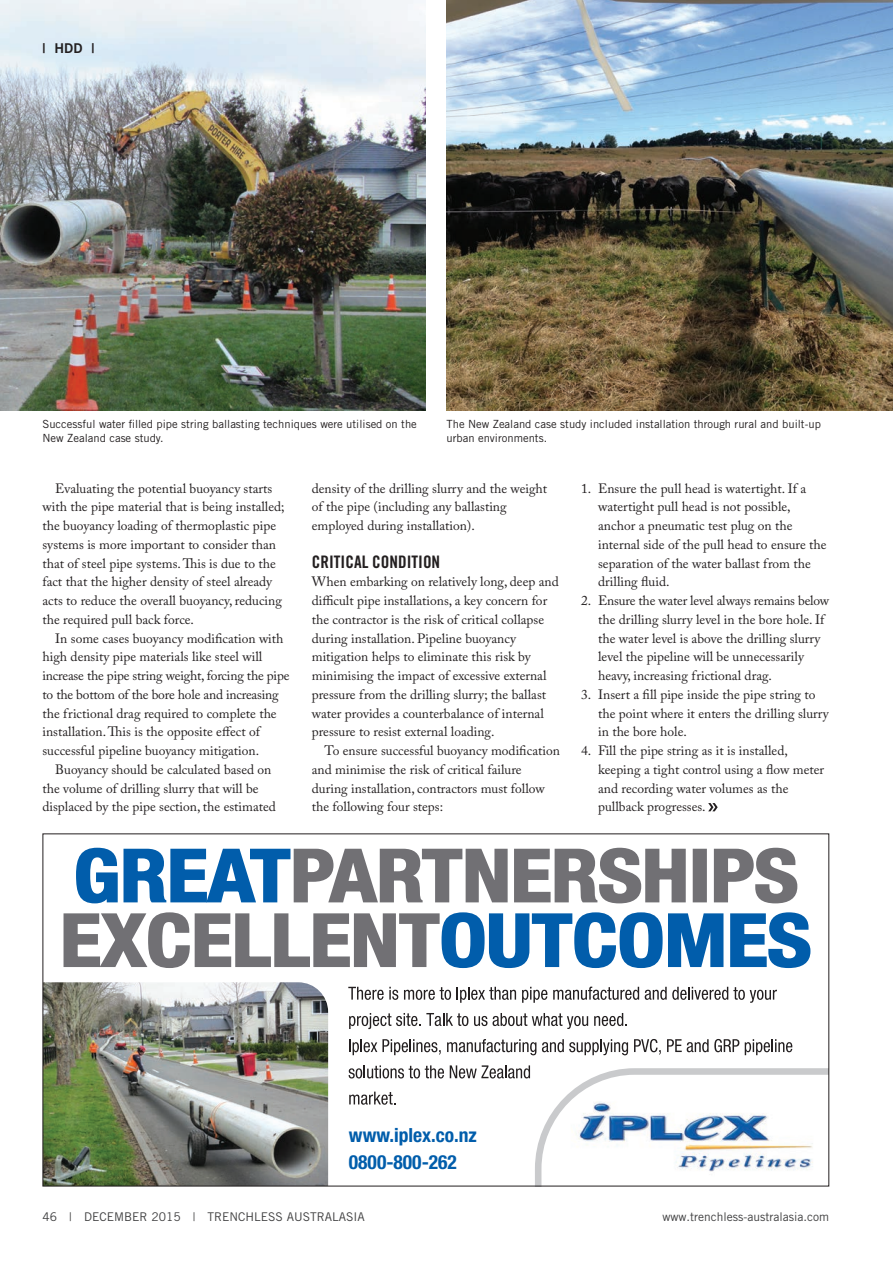
<style>
.page{position:relative;width:893px;height:1263px;background:#fff}
.page>*{position:absolute;margin:0;border:0;box-sizing:border-box;transform-origin:0 0}
.t1{font:700 condensed 19.5px "Helvetica Neue LT Std";color:#015dab}
.Sub-heading{font:17.25px "Trade Gothic Bold Cond Twenty";color:#231f20}
.Body_text_no_indent{font:13.5px/18.8px "Adobe Caslon Pro";color:#231f20}
.Body_text{font:13.5px/18.8px "Adobe Caslon Pro";color:#231f20}
.Page_header{font:13.5px "Trade Gothic Bold Two";color:#231f20}
.Page_footer{font:12px "Trade Gothic";color:#3e3e3f}
.Caption_no_bold{font:11.25px/14.2px "Trade Gothic";color:#231f20}
.t2{font:9px "Courier";color:#000}
</style>
<div class="page">
<img style="left:446px;top:0;width:447px;height:410px">
<img style="left:0;top:0;width:425px;height:410px">
<svg style="left:708px;top:803px;width:10px;height:8px"></svg>
<img style="left:45px;top:982px;width:283px;height:202px">
<svg style="left:349px;top:1091px;width:47px;height:14px"></svg>
<svg style="left:349px;top:1065px;width:95px;height:13px"></svg>
<svg style="left:450px;top:1065px;width:377px;height:119px"></svg>
<svg style="left:349px;top:1039px;width:92px;height:16px"></svg>
<svg style="left:447px;top:1039px;width:89px;height:16px"></svg>
<svg style="left:542px;top:1039px;width:86px;height:16px"></svg>
<svg style="left:634px;top:1039px;width:27px;height:16px"></svg>
<svg style="left:667px;top:1039px;width:72px;height:13px"></svg>
<svg style="left:745px;top:1039px;width:47px;height:16px"></svg>
<svg style="left:349px;top:1013px;width:119px;height:16px"></svg>
<svg style="left:474px;top:1013px;width:114px;height:16px"></svg>
<svg style="left:594px;top:1013px;width:33px;height:13px"></svg>
<svg style="left:348px;top:987px;width:50px;height:13px"></svg>
<svg style="left:404px;top:987px;width:47px;height:13px"></svg>
<svg style="left:457px;top:987px;width:59px;height:16px"></svg>
<svg style="left:522px;top:987px;width:25px;height:16px"></svg>
<svg style="left:553px;top:986px;width:86px;height:14px"></svg>
<svg style="left:645px;top:987px;width:132px;height:16px"></svg>
<svg style="left:63px;top:912px;width:748px;height:57px"></svg>
<svg style="left:76px;top:847px;width:610px;height:57px"></svg>
<div style="left:694px;top:850px;width:12px;height:51px;background:#717074"></div>
<div style="left:693px;top:849px;width:14px;height:53px;border:2px solid #717074"></div>
<svg style="left:713px;top:847px;width:85px;height:57px"></svg>
<p class="Page_header" style="left:43px;top:40px;width:53px">| HDD |</p>
<p class="Caption_no_bold" style="left:43px;top:416px;width:376px">Successful water filled pipe string ballasting techniques were utilised on the<br>New Zealand case study.</p>
<p class="Caption_no_bold" style="left:446px;top:416px;width:376px">The New Zealand case study included installation through rural and built-up urban environments.</p>
<p class="Body_text" style="left:43px;top:478px;width:244px;text-indent:13px">Evaluating the potential buoyancy starts with the pipe material that is being installed; the buoyancy loading of thermoplastic pipe systems is more important to consider than that of steel pipe systems. This is due to the fact that the higher density of steel already acts to reduce the overall buoyancy, reducing the required pull back force.</p>
<p class="Body_text" style="left:43px;top:628px;width:248px;text-indent:13px">In some cases buoyancy modification with high density pipe materials like steel will increase the pipe string weight, forcing the pipe to the bottom of the bore hole and increasing the frictional drag required to complete the installation. This is the opposite effect of successful pipeline buoyancy mitigation.</p>
<p class="Body_text" style="left:43px;top:760px;width:235px;text-indent:13px">Buoyancy should be calculated based on the volume of drilling slurry that will be displaced by the pipe section, the estimated</p>
<p class="Body_text" style="left:312px;top:479px;width:237px">density of the drilling slurry and the weight of the pipe (including any ballasting employed during installation).</p>
<p class="Sub-heading" style="left:312px;top:551px;width:130px">CRITICAL CONDITION</p>
<p class="Body_text_no_indent" style="left:312px;top:572px;width:248px">When embarking on relatively long, deep and difficult pipe installations, a key concern for the contractor is the risk of critical collapse during installation. Pipeline buoyancy mitigation helps to eliminate this risk by minimising the impact of excessive external pressure from the drilling slurry; the ballast water provides a counterbalance of internal pressure to resist external loading.</p>
<p class="Body_text" style="left:312px;top:741px;width:250px;text-indent:13px">To ensure successful buoyancy modification and minimise the risk of critical failure during installation, contractors must follow the following four steps:</p>
<p class="t2" style="left:321px;top:791px;width:7px">1</p>
<p class="t2" style="left:343px;top:791px;width:56px">24/11/2015</p>
<p class="t2" style="left:413px;top:791px;width:39px">2:19 pm</p>
<p class="Body_text_no_indent" style="left:598px;top:478px;width:230px;text-indent:-17px">1. Ensure the pull head is watertight. If a watertight pull head is not possible, anchor a pneumatic test plug on the internal side of the pull head to ensure the separation of the water ballast from the drilling fluid.</p>
<p class="Body_text_no_indent" style="left:598px;top:591px;width:233px;text-indent:-17px">2. Ensure the water level always remains below the drilling slurry level in the bore hole. If the water level is above the drilling slurry level the pipeline will be unnecessarily heavy, increasing frictional drag.</p>
<p class="Body_text_no_indent" style="left:598px;top:685px;width:232px;text-indent:-17px">3. Insert a fill pipe inside the pipe string to the point where it enters the drilling slurry in the bore hole.</p>
<p class="Body_text_no_indent" style="left:598px;top:741px;width:227px;text-indent:-17px">4. Fill the pipe string as it is installed, keeping a tight control using a flow meter and recording water volumes as the pullback progresses.</p>
<p class="t1" style="left:349px;top:1124px;width:129px">www.iplex.co.nz</p>
<p class="t1" style="left:349px;top:1150px;width:110px">0800-800-262</p>
<p class="Page_footer" style="left:43px;top:1210px;width:324px">46 | DECEMBER 2015 | TRENCHLESS AUSTRALASIA</p>
<p class="Page_footer" style="left:662px;top:1210px;width:168px">www.trenchless-australasia.com</p>
</div>
